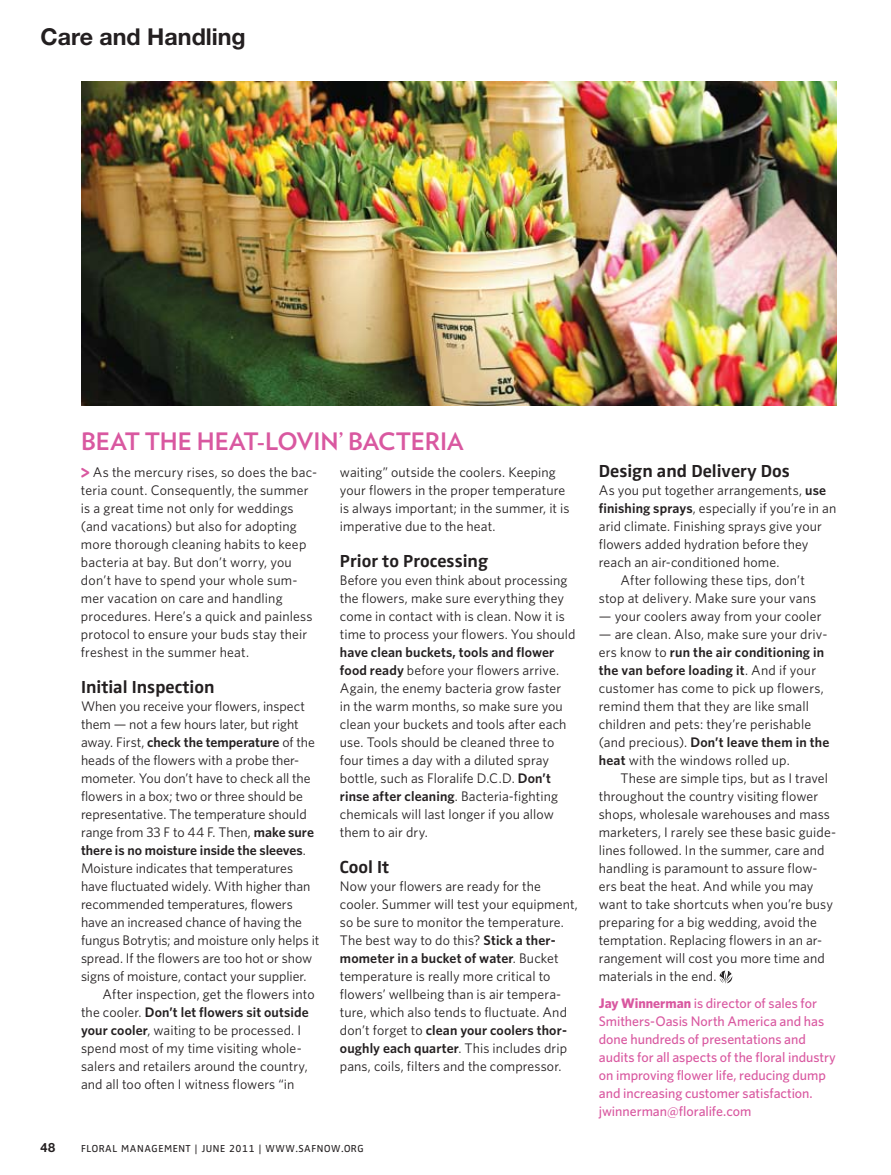
<style>
.page{position:relative;width:891px;height:1175px;background:#fff}
.page>*{position:absolute;margin:0;border:0;box-sizing:border-box;transform-origin:0 0}
.t1{font:700 24px "Verlag";letter-spacing:-.005em;color:#d958a0}
.t2{font:700 23.25px "Helvetica Neue";color:#231f20}
.t3{font:700 18px "Zwo";color:#231f20}
.t4{font:13.8px/18px "Whitney";letter-spacing:.005em;color:#231f20}
.t5{font:500 13.8px/18px "Whitney";letter-spacing:-.005em;color:#d958a0}
.t6{font:600 13.8px "Whitney";color:#231f20}
.t7{font:700 12.75px "Helvetica Neue";color:#231f20}
.t8{font:10.5px "Zwo";letter-spacing:.05em;color:#231f20}
.s1{font-family:"Helvetica Rounded";font-weight:900;font-size:18.75px;color:#d958a0}
.s2{font-weight:400}
.s3{font-weight:600}
.s4{font-weight:700}
</style>
<div class="page">
<svg style="left:720px;top:970px;width:12px;height:13px"></svg>
<img style="left:81px;top:81px;width:756px;height:324px">
<h2 class="t2" style="left:40px;top:23px;width:207px">Care and Handling</h2>
<h1 class="t1" style="left:81px;top:427px;width:384px">BEAT THE H EAT-LOVIN’ BACTERIA</h1>
<p class="t4" style="left:81px;top:463px;width:238px"><span class="s1">&gt;</span> As the mercury rises, so does the bac&shy;teria count. Consequently, the summer is a great time not only for weddings (and vacations) but also for adopting more thorough cleaning habits to keep bacteria at bay. But don’t worry, you don’t have to spend your whole sum&shy;mer vacation on care and handling procedures. Here’s a quick and painless protocol to ensure your buds stay their freshest in the summer heat.</p>
<h3 class="t3" style="left:81px;top:676px;width:135px">Initial Inspection</h3>
<p class="t4" style="left:81px;top:697px;width:225px">When you receive your flowers, inspect</p>
<p class="t4" style="left:81px;top:715px;width:219px">them — not a few hours later, but right</p>
<p class="t6" style="left:81px;top:734px;width:235px"><span class="s2">away. First,</span> check the temperature <span class="s2">of the</span></p>
<p class="t4" style="left:81px;top:751px;width:220px">heads of the flowers with a probe ther-</p>
<p class="t4" style="left:81px;top:769px;width:231px">mometer. You don’t have to check all the</p>
<p class="t4" style="left:81px;top:787px;width:224px">flowers in a box; two or three should be</p>
<p class="t4" style="left:81px;top:805px;width:227px">representative. The temperature should</p>
<p class="t4" style="left:81px;top:823px;width:235px">range from 33 F to 44 F. Then, <span class="s3">make sure</span></p>
<p class="t6" style="left:81px;top:842px;width:227px">there is no moisture inside the sleeves<span class="s2">.</span></p>
<p class="t4" style="left:81px;top:859px;width:214px">Moisture indicates that temperatures</p>
<p class="t4" style="left:81px;top:877px;width:231px">have fluctuated widely. With higher than</p>
<p class="t4" style="left:81px;top:895px;width:213px">recommended temperatures, flowers</p>
<p class="t4" style="left:81px;top:913px;width:223px">have an increased chance of having the</p>
<p class="t4" style="left:81px;top:931px;width:240px">fungus Botrytis; and moisture only helps it</p>
<p class="t4" style="left:81px;top:949px;width:233px">spread. If the flowers are too hot or show</p>
<p class="t4" style="left:81px;top:967px;width:227px">signs of moisture, contact your supplier.</p>
<p class="t4" style="left:103px;top:985px;width:214px">After inspection, get the flowers into</p>
<p class="t6" style="left:81px;top:1004px;width:229px"><span class="s2">the cooler.</span> Don’t let flowers sit outside</p>
<p class="t4" style="left:81px;top:1021px;width:222px"><span class="s3">your cooler</span>, waiting to be processed. I</p>
<p class="t4" style="left:81px;top:1039px;width:222px">spend most of my time visiting whole-</p>
<p class="t4" style="left:81px;top:1057px;width:228px">salers and retailers around the country,</p>
<p class="t4" style="left:81px;top:1075px;width:215px">and all too often I witness flowers “in</p>
<p class="t4" style="left:340px;top:463px;width:231px">waiting” outside the coolers. Keeping your flowers in the proper temperature is always important; in the summer, it is imperative due to the heat.</p>
<h3 class="t3" style="left:340px;top:550px;width:150px">Prior to Processing</h3>
<p class="t4" style="left:340px;top:571px;width:237px">Before you even think about processing the flowers, make sure everything they come in contact with is clean. Now it is time to process your flowers. You should</p>
<p class="t4" style="left:340px;top:643px;width:228px"><span class="s3">have clean buckets, tools and flower food ready</span> before your flowers arrive.<br>Again, the enemy bacteria grow faster in the warm months, so make sure you clean your buckets and tools after each use. Tools should be cleaned three to four times a day with a diluted spray bottle, such as Floralife D.C.D. <span class="s3">Don’t rinse after cleaning</span>. Bacteria-fighting chemicals will last longer if you allow them to air dry.</p>
<h3 class="t3" style="left:340px;top:856px;width:51px">Cool It</h3>
<p class="t4" style="left:340px;top:877px;width:240px">Now your flowers are ready for the cooler. Summer will test your equipment, so be sure to monitor the temperature.<br>The best way to do this? <span class="s3">Stick a ther&shy;mometer in a bucket of water</span>. Bucket temperature is really more critical to flowers’ wellbeing than is air tempera&shy;ture, which also tends to fluctuate. And don’t forget to <span class="s3">clean your coolers thor&shy;oughly each quarter</span>. This includes drip pans, coils, filters and the compressor.</p>
<p class="t7" style="left:40px;top:1140px;width:16px">48</p>
<p class="t8" style="left:81px;top:1142px;width:284px">FLORAL MANAGEMENT | JUNE 2011 | WWW.SAFNOW.ORG</p>
<h3 class="t3" style="left:599px;top:460px;width:193px">Design and Delivery Dos</h3>
<p class="t4" style="left:599px;top:481px;width:229px">As you put together arrangements, <span class="s3">use</span></p>
<p class="t4" style="left:599px;top:499px;width:239px"><span class="s3">finishing sprays</span>, especially if you’re in an</p>
<p class="t4" style="left:599px;top:517px;width:225px">arid climate. Finishing sprays give your</p>
<p class="t4" style="left:599px;top:535px;width:211px">flowers added hydration before they</p>
<p class="t4" style="left:599px;top:553px;width:182px">reach an air-conditioned home.</p>
<p class="t4" style="left:620px;top:571px;width:186px">After following these tips, don’t</p>
<p class="t4" style="left:599px;top:589px;width:219px">stop at delivery. Make sure your vans</p>
<p class="t4" style="left:599px;top:607px;width:224px">— your coolers away from your cooler</p>
<p class="t4" style="left:599px;top:625px;width:232px">— are clean. Also, make sure your driv&shy;ers know to <span class="s3">run the air conditioning in the van before loading it</span>. And if your customer has come to pick up flowers, remind them that they are like small children and pets: they’re perishable (and precious). <span class="s3">Don’t leave them in the heat</span> with the windows rolled up.</p>
<p class="t4" style="left:599px;top:769px;width:239px;text-indent:22px">These are simple tips, but as I travel throughout the country visiting flower shops, wholesale warehouses and mass marketers, I rarely see these basic guide&shy;lines followed. In the summer, care and handling is paramount to assure flow&shy;ers beat the heat. And while you may want to take shortcuts when you’re busy preparing for a big wedding, avoid the temptation. Replacing flowers in an ar&shy;rangement will cost you more time and materials in the end.</p>
<p class="t5" style="left:599px;top:994px;width:239px"><span class="s4">Jay Winnerman</span> is director of sales for Smithers-Oasis North America and has done hundreds of presentations and audits for all aspects of the floral industry on improving flower life, reducing dump and increasing customer satisfaction. jwinnerman@floralife.com</p>
</div>
